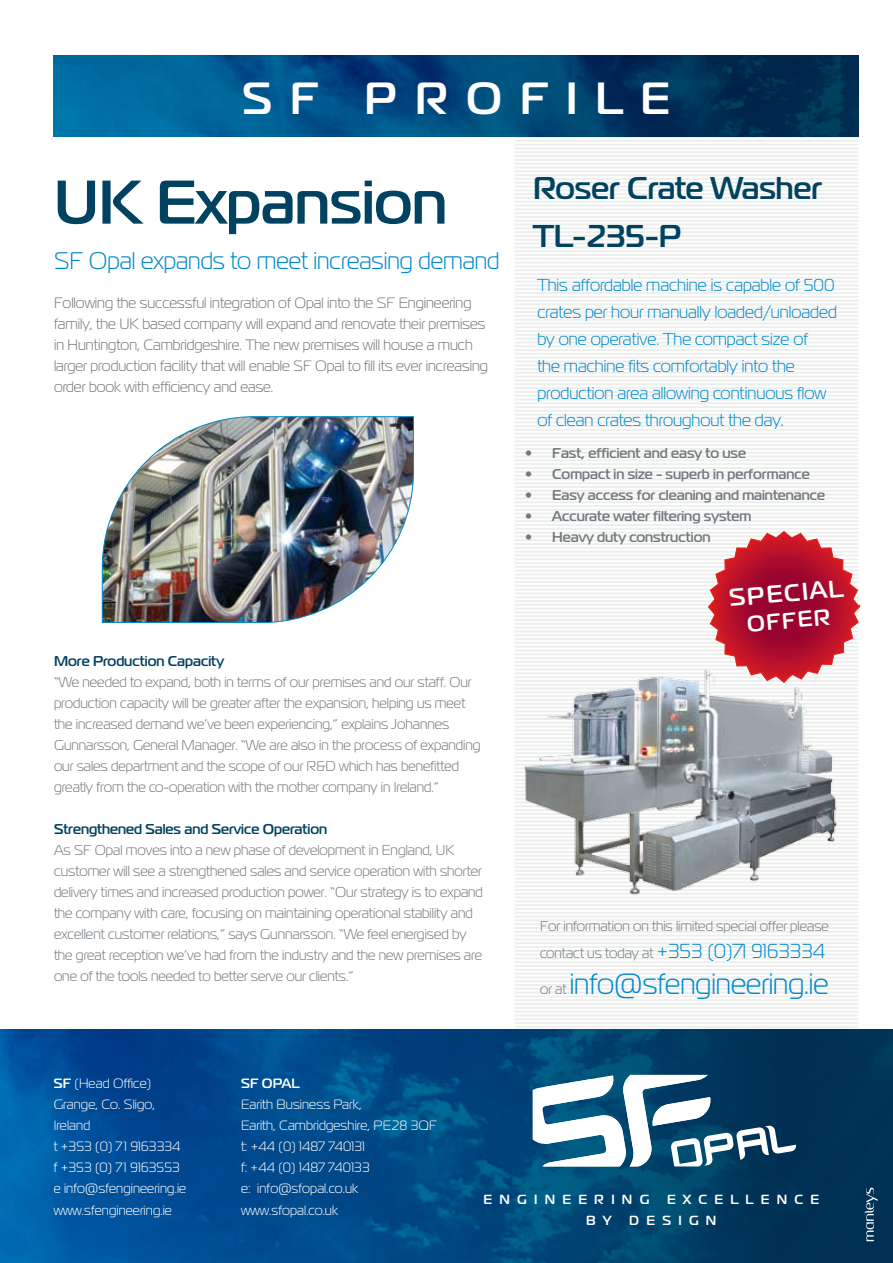
<style>
.page{position:relative;width:893px;height:1263px;background:#fff}
.page>*{position:absolute;margin:0;border:0;box-sizing:border-box;transform-origin:0 0}
.t1{font:700 61.5px "Magistral A";color:#00425f}
.t2{font:700 45px "Magistral A";letter-spacing:.4em;color:#fff}
.t3{font:700 31.5px/48px "Magistral A";color:#00425f}
.t4{font:29.25px "Magistral A";color:#008ac9}
.t5{font:700 24.3px "Magistral A";color:#fff}
.t6{font:24px "Magistral A";color:#008ac9}
.t7{font:700 22.35px "Magistral A";color:#fff}
.t8{font:17.25px/27px "Magistral A";color:#008ac9}
.t9{font:15px/21px "Magistral A";color:#72797f}
.t10{font:14.25px/21px "Magistral A";color:#72797f}
.t11{font:700 14.25px "Magistral A";color:#72797f}
.t12{font:700 14.25px "Magistral A";color:#00425f}
.t13{font:13.5px/21px "Magistral A";letter-spacing:.01em;color:#fff}
.t14{font:700 13.5px "Magistral A";letter-spacing:.01em;color:#fff}
.t15{font:700 13.2px "Magistral A";letter-spacing:.55em;color:#fff}
.s1{font-size:20.25px;color:#008ac9}
.s2{font-size:14.25px;color:#72797f}
.s3{font-weight:700}
</style>
<div class="page">
<svg style="left:515px;top:908px;width:343px;height:120px;fill:#f4f5f5"></svg>
<svg style="left:514px;top:136px;width:344px;height:523px;fill:#f5f6f5"></svg>
<img style="left:53px;top:55px;width:806px;height:81px">
<img style="left:0;top:1029px;width:893px;height:234px">
<svg style="left:864px;top:1187px;width:14px;height:54px"></svg>
<svg style="left:533px;top:1075px;width:263px;height:91px"></svg>
<svg style="left:707px;top:530px;width:154px;height:129px"></svg>
<img style="left:515px;top:659px;width:343px;height:247px">
<img style="left:101px;top:416px;width:313px;height:207px">
<h2 class="t2" style="left:242px;top:70px;width:429px">SF PROFILE</h2>
<h1 class="t1" style="left:54px;top:164px;width:394px">UK Expansion</h1>
<h3 class="t6" style="left:54px;top:246px;width:447px">SF Opal expands to meet increasing demand</h3>
<p class="t9" style="left:54px;top:292px;width:435px">Following the successful integration of Opal into the SF Engineering family, the UK based company will expand and renovate their premises in Huntington, Cambridgeshire. The new premises will house a much larger production facility that will enable SF Opal to fill its ever increasing order book with efficiency and ease.</p>
<p class="t12" style="left:54px;top:652px;width:172px">More Production Capacity</p>
<p class="t10" style="left:54px;top:670px;width:428px">“We needed to expand, both in terms of our premises and our staff. Our production capacity will be greater after the expansion, helping us meet the increased demand we’ve been experiencing,” explains Johannes Gunnarsson, General Manager. “We are also in the process of expanding our sales department and the scope of our R&amp;D which has benefitted greatly from the co-operation with the mother company in Ireland.”</p>
<p class="t12" style="left:54px;top:820px;width:275px">Strengthened Sales and Service Operation</p>
<p class="t10" style="left:54px;top:838px;width:430px">As SF Opal moves into a new phase of development in England, UK customer will see a strengthened sales and service operation with shorter delivery times and increased production power. “Our strategy is to expand the company with care, focusing on maintaining operational stability and excellent customer relations,” says Gunnarsson. “We feel energised by the great reception we’ve had from the industry and the new premises are one of the tools needed to better serve our clients.”</p>
<h3 class="t3" style="left:533px;top:163px;width:290px">Roser Crate Washer<br>TL-235-P</h3>
<p class="t8" style="left:537px;top:270px;width:301px">This affordable machine is capable of 500 crates per hour manually loaded/unloaded by one operative. The compact size of<br>the machine fits comfortably into the production area allowing continuous flow of clean crates throughout the day.</p>
<p class="t11" style="left:525px;top:444px;width:222px">• Fast, efficient and easy to use</p>
<p class="t11" style="left:525px;top:465px;width:286px">• Compact in size - superb in performance</p>
<p class="t11" style="left:525px;top:486px;width:302px">• Easy access for cleaning and maintenance</p>
<p class="t11" style="left:525px;top:507px;width:228px">• Accurate water filtering system</p>
<p class="t11" style="left:525px;top:528px;width:187px">• Heavy duty construction</p>
<h3 class="t5" style="left:728px;top:583px;width:115px;rotate:-5deg">SPECIAL</h3>
<h3 class="t7" style="left:746px;top:610px;width:85px;rotate:-5deg">OFFER</h3>
<p class="t10" style="left:540px;top:911px;width:290px;line-height:27px">For information on this limited special offer please contact us today at <span class="s1">+353 (0)71 9163334</span></p>
<h3 class="t4" style="left:540px;top:966px;width:290px"><span class="s2">or at</span> info@sfengineering.ie</h3>
<p class="t13" style="left:54px;top:1073px;width:134px"><span class="s3">SF</span> (Head Office)<br>Grange, Co. Sligo,<br>Ireland<br>t +353 (0) 7 1 9163334 f +353 (0) 7 1 9163553 e info@sfengineering.ie www.sfengineering.ie</p>
<p class="t14" style="left:241px;top:1075px;width:60px">SF OPAL</p>
<p class="t13" style="left:241px;top:1094px;width:198px">Earith Business Park,<br>Earith, Cambridgeshire, PE28 3QF t: +44 (0) 1487 740131<br>f: +44 (0) 1487 740133<br>e: info@sfopal.co.uk www.sfopal.co.uk</p>
<p class="t15" style="left:484px;top:1191px;width:167px">ENGINEERING</p>
<p class="t15" style="left:667px;top:1191px;width:154px">EXCELLENCE</p>
<p class="t15" style="left:586px;top:1212px;width:27px">B Y</p>
<p class="t15" style="left:629px;top:1212px;width:89px">DESIGN</p>
</div>
